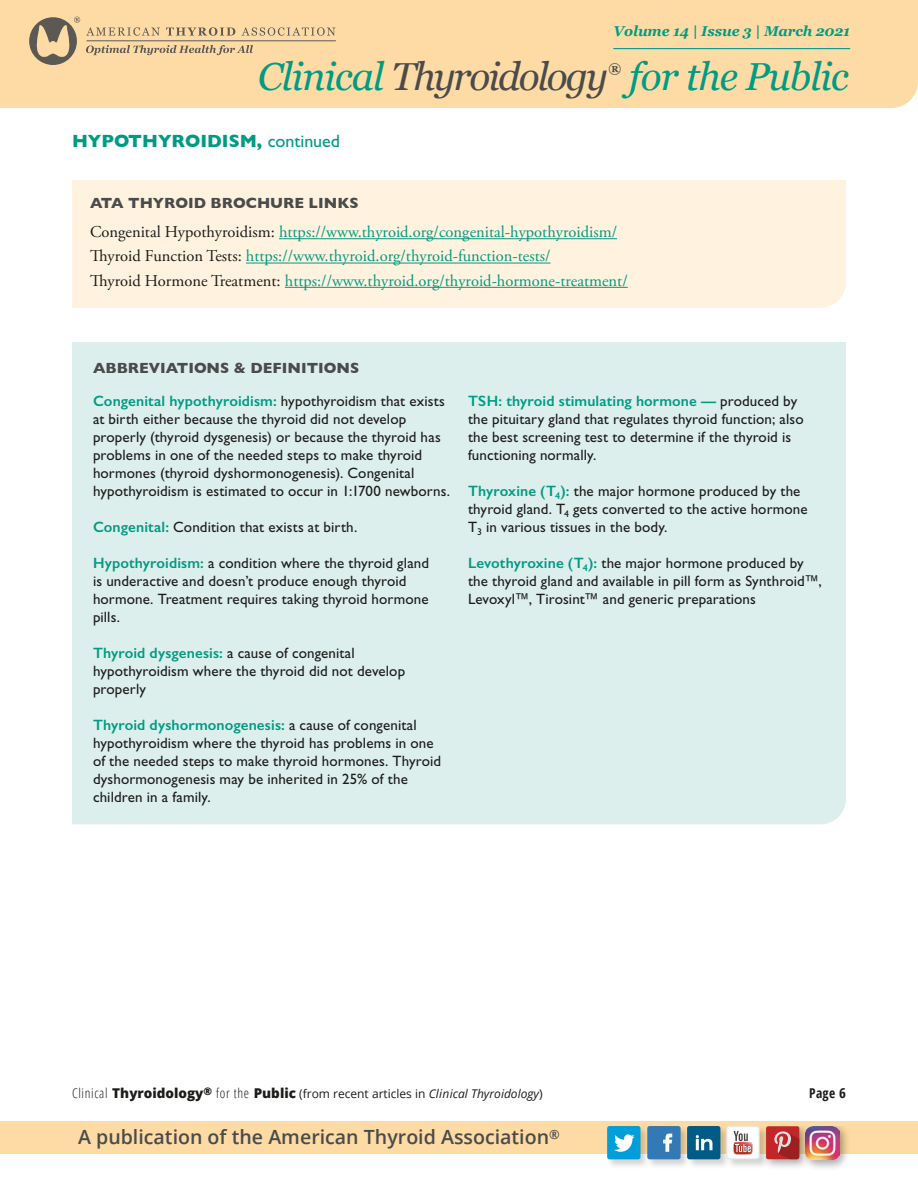
<style>
.page{position:relative;width:918px;height:1188px;background:#fff}
.page>*{position:absolute;margin:0;border:0;box-sizing:border-box;transform-origin:0 0}
.t1{font:italic 39px "Georgia";letter-spacing:-.05em;color:#4a4b4b}
.t2{font:italic 39px "Georgia";letter-spacing:-.025em;color:#009b82}
.t3{font:600 19.65px "Open Sans";color:#4a4b4b}
.t4{font:700 18px "Gill Sans";color:#009b82}
.body_links{font:16.5px "Adobe Garamond Pro";color:#009b82}
.abbreviations_body{font:15px/18px "Gill Sans Std";letter-spacing:.01em;color:#1c1c1a}
.abbreviations_head{font:700 15px "Gill Sans";color:#4a4b4b}
.question_links{font:700 15px "Gill Sans";color:#4a4b4b}
.t5{font:italic 700 14.25px "Georgia";letter-spacing:-.01em;color:#009b82}
.t6{font:700 13.65px "Georgia";color:#4a4b4b}
.t7{font:700 condensed 13.5px "Open Sans";color:#1c1c1a}
.t8{font:12px "Open Sans";color:#1c1c1a}
.s1{color:#009b82}
.s2{font-family:"Gill Sans Std";font-weight:400}
.s3{color:#1c1c1a}
.s4{font-family:"Gill Sans";font-weight:600;color:#009b82}
.s5{font-weight:300;font-stretch:condensed;font-size:13.5px}
.s6{font-weight:800;font-size:13.5px}
.s7{font-style:italic}
.s8{font-style:inherit}
</style>
<div class="page">
<div style="left:0;top:0;width:918px;height:108px;background:#fedba4"></div>
<hr style="left:613px;top:48px;width:237px;height:1px;background:#009b82">
<hr style="left:86px;top:41px;width:250px;height:1px;background:#4a4b4b">
<svg style="left:86px;top:27px;width:74px;height:9px"></svg>
<svg style="left:166px;top:27px;width:69px;height:9px"></svg>
<svg style="left:242px;top:27px;width:93px;height:9px"></svg>
<svg style="left:29px;top:17px;width:51px;height:48px;background:#b4a07f"></svg>
<svg style="left:86px;top:45px;width:167px;height:10px;background:#ceb58c"></svg>
<div style="left:0;top:1121px;width:918px;height:33px;background:#fedba4"></div>
<div style="left:606px;top:1125px;width:164px;height:45px;background:#1c1c1a;opacity:.2"></div>
<div style="left:687px;top:1126px;width:33px;height:33px;background:#005b87;border-radius:2px"></div>
<svg style="left:696px;top:1135px;width:16px;height:15px"></svg>
<div style="left:607px;top:1126px;width:33px;height:33px;background:#009fd9;border-radius:2px"></div>
<svg style="left:614px;top:1134px;width:21px;height:18px"></svg>
<div style="left:647px;top:1126px;width:34px;height:33px;background:#3279b6;border-radius:2px"></div>
<svg style="left:663px;top:1134px;width:10px;height:18px"></svg>
<svg style="left:726px;top:1126px;width:34px;height:33px"></svg>
<svg style="left:727px;top:1127px;width:32px;height:32px"></svg>
<img style="left:809px;top:1126px;width:38px;height:42px">
<img style="left:809px;top:1126px;width:31px;height:34px">
<img style="left:766px;top:1126px;width:43px;height:44px">
<div style="left:766px;top:1126px;width:33px;height:33px;background:#c32528;border-radius:2px"></div>
<svg style="left:774px;top:1131px;width:25px;height:28px"></svg>
<div style="left:72px;top:342px;width:774px;height:482px;background:#ddefed"></div>
<div style="left:72px;top:180px;width:774px;height:128px;background:#fff3df"></div>
<hr style="left:279px;top:238px;width:338px;height:1px;background:#009b82">
<hr style="left:246px;top:263px;width:305px;height:1px;background:#009b82">
<hr style="left:285px;top:287px;width:343px;height:1px;background:#009b82">
<p class="t5" style="left:613px;top:21px;width:238px">Volume 14 | Issue 3 | March 2021</p>
<h1 class="t1" style="left:258px;top:48px;width:352px"><span class="s1">Clinical</span> Thyroidology</h1>
<p class="t6" style="left:609px;top:58px;width:14px">®</p>
<h1 class="t2" style="left:629px;top:48px;width:221px">for the Public</h1>
<p class="t4" style="left:72px;top:127px;width:270px">HYPOTHYROIDISM, <span class="s2">continued</span></p>
<p class="question_links" style="left:90px;top:191px;width:270px">ATA THYROID BROCHURE LINKS</p>
<p class="body_links" style="left:90px;top:222px;width:529px"><span class="s3">Congenital Hypothyroidism:</span> https://www.thyroid.org/congenital-hypothyroidism/</p>
<p class="body_links" style="left:90px;top:246px;width:462px"><span class="s3">Thyroid Function Tests:</span> https://www.thyroid.org/thyroid-function-tests/</p>
<p class="body_links" style="left:90px;top:271px;width:539px"><span class="s3">Thyroid Hormone Treatment:</span> https://www.thyroid.org/thyroid-hormone-treatment/</p>
<p class="abbreviations_head" style="left:93px;top:356px;width:268px">ABBREVIATIONS &amp; DEFINITIONS</p>
<p class="abbreviations_body" style="left:93px;top:392px;width:358px"><span class="s4">Congenital hypothyroidism:</span> hypothyroidism that exists at birth either because the thyroid did not develop properly (thyroid dysgenesis) or because the thyroid has problems in one of the needed steps to make thyroid hormones (thyroid dyshormonogenesis). Congenital hypothyroidism is estimated to occur in 1:1700 newborns.</p>
<p class="abbreviations_body" style="left:93px;top:518px;width:266px"><span class="s4">Congenital:</span> Condition that exists at birth.</p>
<p class="abbreviations_body" style="left:93px;top:554px;width:338px"><span class="s4">Hypothyroidism:</span> a condition where the thyroid gland is underactive and doesn’t produce enough thyroid hormone. Treatment requires taking thyroid hormone pills.</p>
<p class="abbreviations_body" style="left:93px;top:644px;width:314px"><span class="s4">Thyroid dysgenesis:</span> a cause of congenital hypothyroidism where the thyroid did not develop properly</p>
<p class="abbreviations_body" style="left:93px;top:716px;width:350px"><span class="s4">Thyroid dyshormonogenesis:</span> a cause of congenital hypothyroidism where the thyroid has problems in one of the needed steps to make thyroid hormones. Thyroid dyshormonogenesis may be inherited in 25% of the children in a family.</p>
<p class="abbreviations_body" style="left:468px;top:392px;width:337px"><span class="s4">TSH: thyroid stimulating hormone —</span> produced by the pituitary gland that regulates thyroid function; also the best screening test to determine if the thyroid is functioning normally.</p>
<p class="abbreviations_body" style="left:468px;top:482px;width:341px"><span class="s4">Thyroxine (T</span><sub>4</sub><span class="s4">):</span> the major hormone produced by the thyroid gland. T<sub>4</sub> gets converted to the active hormone<br>T<sub>3</sub> in various tissues in the body.</p>
<p class="abbreviations_body" style="left:468px;top:554px;width:355px"><span class="s4">Levothyroxine (T</span><sub>4</sub><span class="s4">):</span> the major hormone produced by the thyroid gland and available in pill form as Synthroid™,<br>Levoxyl™, Tirosint™ and generic preparations</p>
<p class="t8" style="left:72px;top:1086px;width:472px"><span class="s5">Clinical</span> <span class="s6">Thyroidology</span><sup>®</sup> <span class="s5">for the</span> <span class="s6">Public</span> (from recent articles in <span class="s7">Clinical Thyroidology</span>)</p>
<p class="t7" style="left:809px;top:1084px;width:38px">Page <span class="s8">6</span></p>
<h2 class="t3" style="left:78px;top:1123px;width:483px">A publication of the American Thyroid Association<sup>®</sup></h2>
</div>
